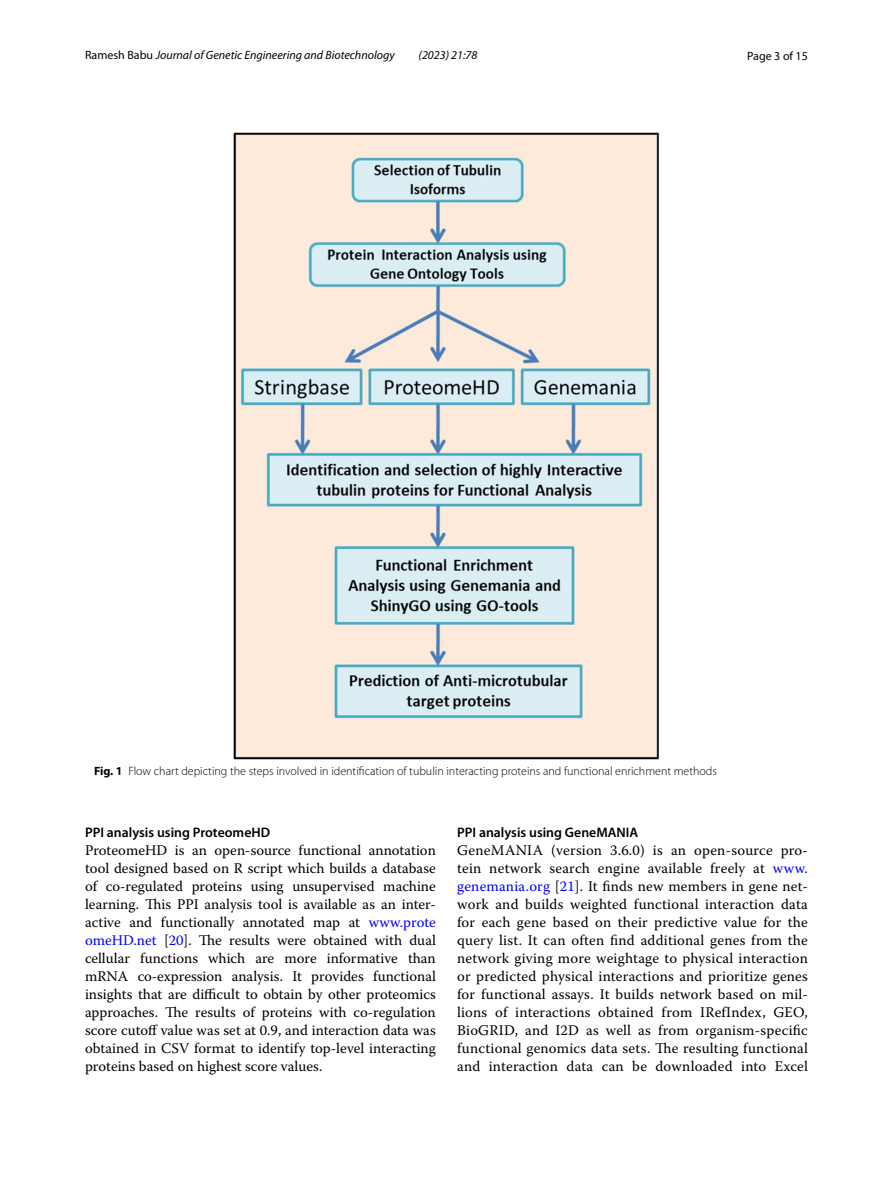
<style>
.page{position:relative;width:893px;height:1187px;background:#fff}
.page>*{position:absolute;margin:0;border:0;box-sizing:border-box;transform-origin:0 0}
.t1{font:14.7px/18px "Warnock Pro";letter-spacing:.005em;color:#000;text-align:justify}
.t2{font:600 13.8px "Myriad Pro";color:#000}
.t3{font:300 12px "Myriad Pro";color:#000}
.t4{font:italic 12px "Myriad Pro";color:#000}
.t5{font:12px "Myriad Pro";color:#000}
.s1{font-style:normal}
.s2{font-weight:700}
.s3{color:#00f}
</style>
<div class="page">
<img style="left:234px;top:133px;width:425px;height:626px">
<p class="t4" style="left:85px;top:48px;width:311px"><span class="s1">Ramesh Babu</span> Journal of Genetic Engineering and Biotechnology</p>
<p class="t4" style="left:419px;top:48px;width:60px">(2023) 21:78</p>
<p class="t5" style="left:747px;top:48px;width:62px">Page 3 of 15</p>
<p class="t3" style="left:94px;top:764px;width:624px"><span class="s2">Fig. 1</span> Flow chart depicting the steps involved in identification of tubulin interacting proteins and functional enrichment methods</p>
<p class="t2" style="left:85px;top:823px;width:187px">PPI analysis using ProteomeHD</p>
<p class="t1" style="left:85px;top:841px;width:352px">ProteomeHD is an open-source functional annotation tool designed based on R script which builds a database of co-regulated proteins using unsupervised machine learning. This PPI analysis tool is available as an inter&shy;active and functionally annotated map at <span class="s3">www.prote omeHD.net</span> [<span class="s3">20</span>]. The results were obtained with dual cellular functions which are more informative than mRNA co-expression analysis. It provides functional insights that are difficult to obtain by other proteomics approaches. The results of proteins with co-regulation score cutoff value was set at 0.9, and interaction data was obtained in CSV format to identify top-level interacting proteins based on highest score values.</p>
<p class="t2" style="left:457px;top:823px;width:183px">PPI analysis using GeneMANIA</p>
<p class="t1" style="left:457px;top:841px;width:352px">GeneMANIA (version 3.6.0) is an open-source pro&shy;tein network search engine available freely at <span class="s3">www. genemania.org</span> [<span class="s3">21</span>]. It finds new members in gene net&shy;work and builds weighted functional interaction data for each gene based on their predictive value for the query list. It can often find additional genes from the network giving more weightage to physical interaction or predicted physical interactions and prioritize genes for functional assays. It builds network based on mil&shy;lions of interactions obtained from IRefIndex, GEO, BioGRID, and I2D as well as from organism-specific functional genomics data sets. The resulting functional and interaction data can be downloaded into Excel</p>
</div>
